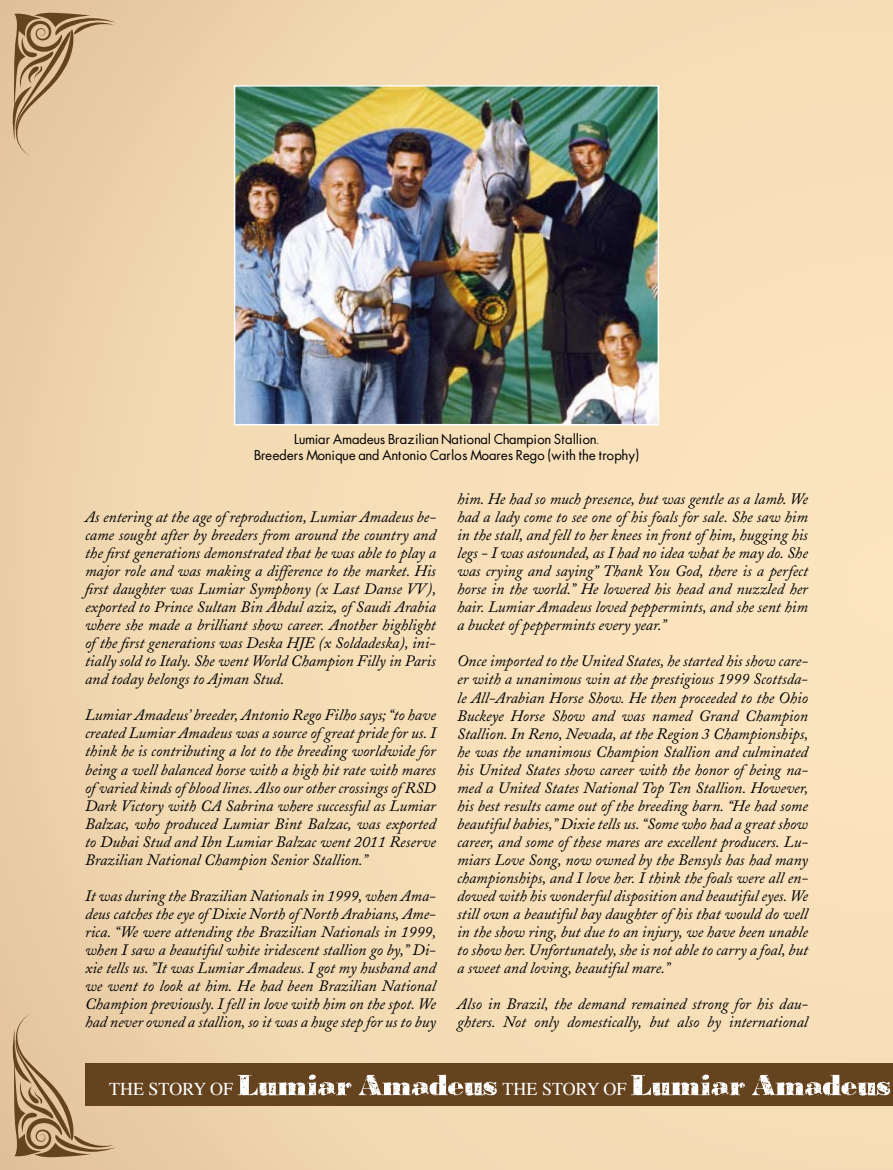
<style>
.page{position:relative;width:893px;height:1170px;background:#fff}
.page>*{position:absolute;margin:0;border:0;box-sizing:border-box;transform-origin:0 0}
.t1{font:18px "Times";color:#fff}
.t2{font:italic 15.75px/18px "Adobe Caslon";color:#000;text-align:justify}
.t3{font:13.5px/16.2px "Futura";color:#000;text-align:center}
</style>
<div class="page">
<div style="left:0;top:0;width:893px;height:1169px;background:linear-gradient(to right,#ecd2aa,#fbe5bf)"></div>
<img style="left:237px;top:88px;width:419px;height:334px">
<div style="left:234px;top:85px;width:425px;height:340px;border:2px solid #fff"></div>
<svg style="left:11px;top:12px;width:105px;height:144px;background:#ceaf89"></svg>
<svg style="left:11px;top:1013px;width:105px;height:144px;background:#ccad86"></svg>
<div style="left:85px;top:1063px;width:808px;height:43px;background:#65431f"></div>
<svg style="left:238px;top:1074px;width:259px;height:21px"></svg>
<svg style="left:631px;top:1074px;width:259px;height:21px"></svg>
<p class="t3" style="left:254px;top:431px;width:386px">Lumiar Amadeus Brazilian National Champion Stallion.<br>Breeders Monique and Antonio Carlos Moares Rego (with the trophy)</p>
<p class="t2" style="left:85px;top:508px;width:353px">As entering at the age of reproduction, Lumiar Amadeus be&shy;came sought after by breeders from around the country and the first generations demonstrated that he was able to play a major role and was making a difference to the market. His first daughter was Lumiar Symphony (x Last Danse VV), exported to Prince Sultan Bin Abdul aziz, of Saudi Arabia where she made a brilliant show career. Another highlight of the first generations was Deska HJE (x Soldadeska), ini&shy;tially sold to Italy. She went World Champion Filly in Paris and today belongs to Ajman Stud.</p>
<p class="t2" style="left:85px;top:706px;width:352px">Lumiar Amadeus’ breeder, Antonio Rego Filho says; “to have created Lumiar Amadeus was a source of great pride for us. I think he is contributing a lot to the breeding worldwide for being a well balanced horse with a high hit rate with mares of varied kinds of blood lines. Also our other crossings of RSD Dark Victory with CA Sabrina where successful as Lumiar Balzac, who produced Lumiar Bint Balzac, was exported to Dubai Stud and Ibn Lumiar Balzac went 2011 Reserve Brazilian National Champion Senior Stallion.”</p>
<p class="t2" style="left:85px;top:886px;width:353px">It was during the Brazilian Nationals in 1999, when Ama&shy;deus catches the eye of Dixie North of North Arabians, Ame&shy;rica. “We were attending the Brazilian Nationals in 1999, when I saw a beautiful white iridescent stallion go by,” Di&shy;xie tells us. ”It was Lumiar Amadeus. I got my husband and we went to look at him. He had been Brazilian National Champion previously. I fell in love with him on the spot. We had never owned a stallion, so it was a huge step for us to buy</p>
<p class="t2" style="left:457px;top:490px;width:352px">him. He had so much presence, but was gentle as a lamb. We had a lady come to see one of his foals for sale. She saw him in the stall, and fell to her knees in front of him, hugging his legs - I was astounded, as I had no idea what he may do. She was crying and saying” Thank You God, there is a perfect horse in the world.” He lowered his head and nuzzled her hair. Lumiar Amadeus loved peppermints, and she sent him a bucket of peppermints every year.”</p>
<p class="t2" style="left:457px;top:653px;width:353px">Once imported to the United States, he started his show care&shy;er with a unanimous win at the prestigious 1999 Scottsda&shy;le All-Arabian Horse Show. He then proceeded to the Ohio Buckeye Horse Show and was named Grand Champion Stallion. In Reno, Nevada, at the Region 3 Championships, he was the unanimous Champion Stallion and culminated his United States show career with the honor of being na&shy;med a United States National Top Ten Stallion. However, his best results came out of the breeding barn. “He had some beautiful babies,” Dixie tells us. “Some who had a great show career, and some of these mares are excellent producers. Lu&shy;miars Love Song, now owned by the Bensyls has had many championships, and I love her. I think the foals were all en&shy;dowed with his wonderful disposition and beautiful eyes. We still own a beautiful bay daughter of his that would do well in the show ring, but due to an injury, we have been unable to show her. Unfortunately, she is not able to carry a foal, but a sweet and loving, beautiful mare.”</p>
<p class="t2" style="left:457px;top:995px;width:352px">Also in Brazil, the demand remained strong for his dau&shy;ghters. Not only domestically, but also by international</p>
<p class="t1" style="left:109px;top:1072px;width:126px">THE STORY OF</p>
<p class="t1" style="left:502px;top:1072px;width:126px">THE STORY OF</p>
</div>
